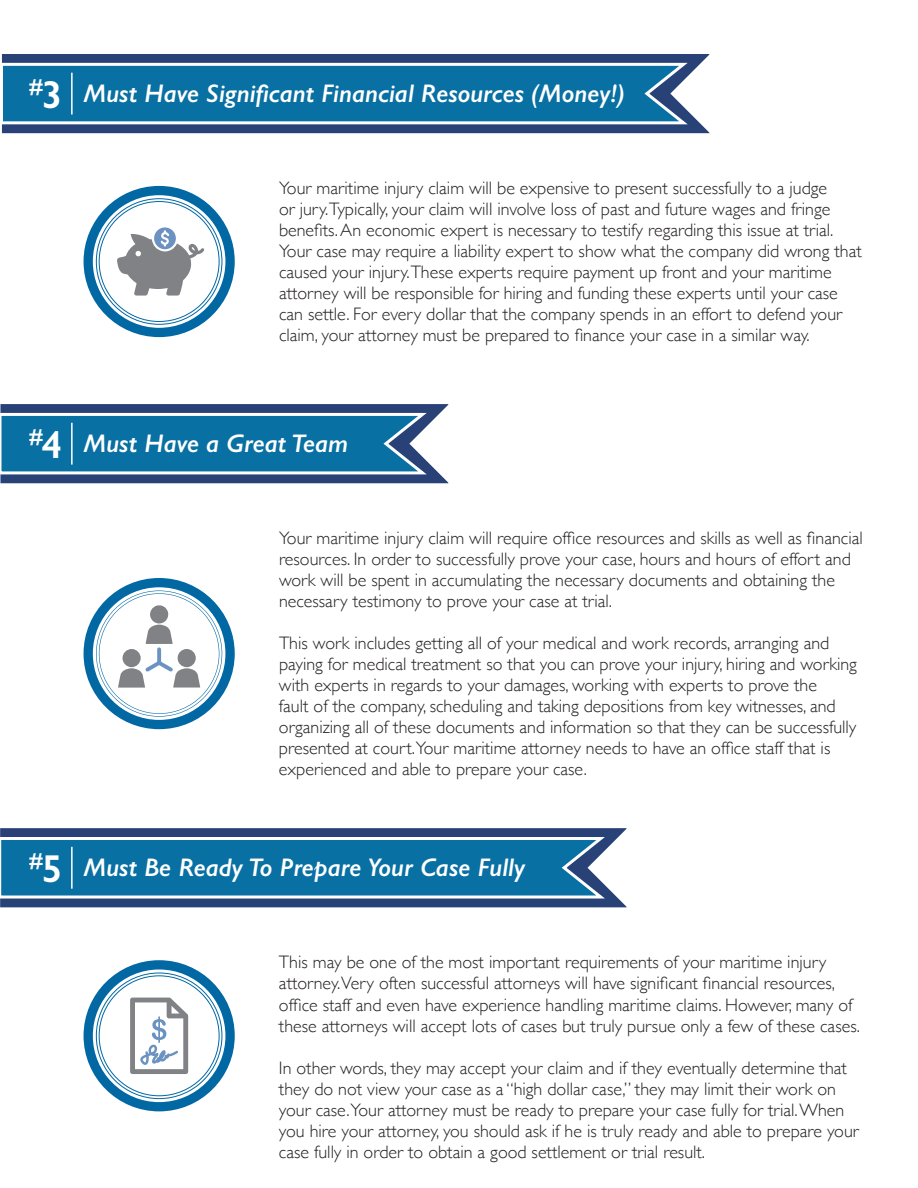
<style>
.page{position:relative;width:918px;height:1188px;background:#fff}
.page>*{position:absolute;margin:0;border:0;box-sizing:border-box;transform-origin:0 0}
.t1{font:italic 600 25.5px "Gill Sans";color:#fff}
.t2{font:600 22.8px "Gill Sans";color:#fff}
.t3{font:300 18px/21px "Gill Sans";color:#231f20}
.s1{font-size:39px}
</style>
<div class="page">
<svg style="left:2px;top:54px;width:707px;height:79px;background:#3d5383"></svg>
<svg style="left:0;top:828px;width:627px;height:79px;background:#435987"></svg>
<svg style="left:1px;top:60px;width:691px;height:66px;background:#257ba8"></svg>
<svg style="left:0;top:404px;width:448px;height:79px;background:#2f76a3"></svg>
<svg style="left:0;top:834px;width:609px;height:66px;background:#267ba8"></svg>
<hr style="left:71px;top:73px;width:2px;height:42px;background:#fff">
<hr style="left:71px;top:423px;width:2px;height:42px;background:#fff">
<hr style="left:71px;top:847px;width:2px;height:42px;background:#fff">
<div style="left:84px;top:578px;width:151px;height:151px;background:#0168a4;border-radius:50%"></div>
<svg style="left:93px;top:587px;width:132px;height:133px"></svg>
<svg style="left:96px;top:591px;width:126px;height:126px;background:#cbd9e2"></svg>
<div style="left:84px;top:186px;width:151px;height:151px;background:#0168a4;border-radius:50%"></div>
<svg style="left:93px;top:195px;width:132px;height:133px;background:#c3dbe9"></svg>
<div style="left:98px;top:200px;width:123px;height:123px;background:#fff;border-radius:50%"></div>
<div style="left:84px;top:960px;width:151px;height:151px;background:#0168a4;border-radius:50%"></div>
<svg style="left:93px;top:970px;width:132px;height:132px;background:#c5dcea"></svg>
<div style="left:98px;top:974px;width:123px;height:123px;background:#fff;border-radius:50%"></div>
<svg style="left:117px;top:227px;width:87px;height:69px"></svg>
<svg style="left:130px;top:998px;width:58px;height:76px"></svg>
<p class="t2" style="left:29px;top:73px;width:34px">#<span class="s1">3</span></p>
<h1 class="t1" style="left:84px;top:78px;width:542px">Must Have Significant Financial Resources (Money!)</h1>
<p class="t3" style="left:279px;top:177px;width:584px">Your maritime injury claim will be expensive to present successfully to a judge<br>or jury.Typically, your claim will involve loss of past and future wages and fringe benefits. An economic expert is necessary to testify regarding this issue at trial.<br>Your case may require a liability expert to show what the company did wrong that caused your injury.These experts require payment up front and your maritime attorney will be responsible for hiring and funding these experts until your case can settle. For every dollar that the company spends in an effort to defend your claim, your attorney must be prepared to finance your case in a similar way.</p>
<p class="t2" style="left:29px;top:423px;width:34px">#<span class="s1">4</span></p>
<h1 class="t1" style="left:84px;top:428px;width:266px">Must Have a Great Team</h1>
<p class="t3" style="left:279px;top:527px;width:585px">Your maritime injury claim will require office resources and skills as well as financial resources. In order to successfully prove your case, hours and hours of effort and work will be spent in accumulating the necessary documents and obtaining the necessary testimony to prove your case at trial.</p>
<p class="t3" style="left:279px;top:632px;width:580px">This work includes getting all of your medical and work records, arranging and paying for medical treatment so that you can prove your injury, hiring and working with experts in regards to your damages, working with experts to prove the<br>fault of the company, scheduling and taking depositions from key witnesses, and organizing all of these documents and information so that they can be successfully presented at court.Your maritime attorney needs to have an office staff that is experienced and able to prepare your case.</p>
<p class="t2" style="left:29px;top:847px;width:34px">#<span class="s1">5</span></p>
<h1 class="t1" style="left:84px;top:852px;width:443px">Must Be Ready To Prepare Your Case Fully</h1>
<p class="t3" style="left:279px;top:951px;width:582px">This may be one of the most important requirements of your maritime injury attorney.Very often successful attorneys will have significant financial resources, office staff and even have experience handling maritime claims. However, many of these attorneys will accept lots of cases but truly pursue only a few of these cases.</p>
<p class="t3" style="left:279px;top:1056px;width:581px">In other words, they may accept your claim and if they eventually determine that they do not view your case as a “high dollar case,” they may limit their work on your case.Your attorney must be ready to prepare your case fully for trial. When you hire your attorney, you should ask if he is truly ready and able to prepare your case fully in order to obtain a good settlement or trial result.</p>
</div>
